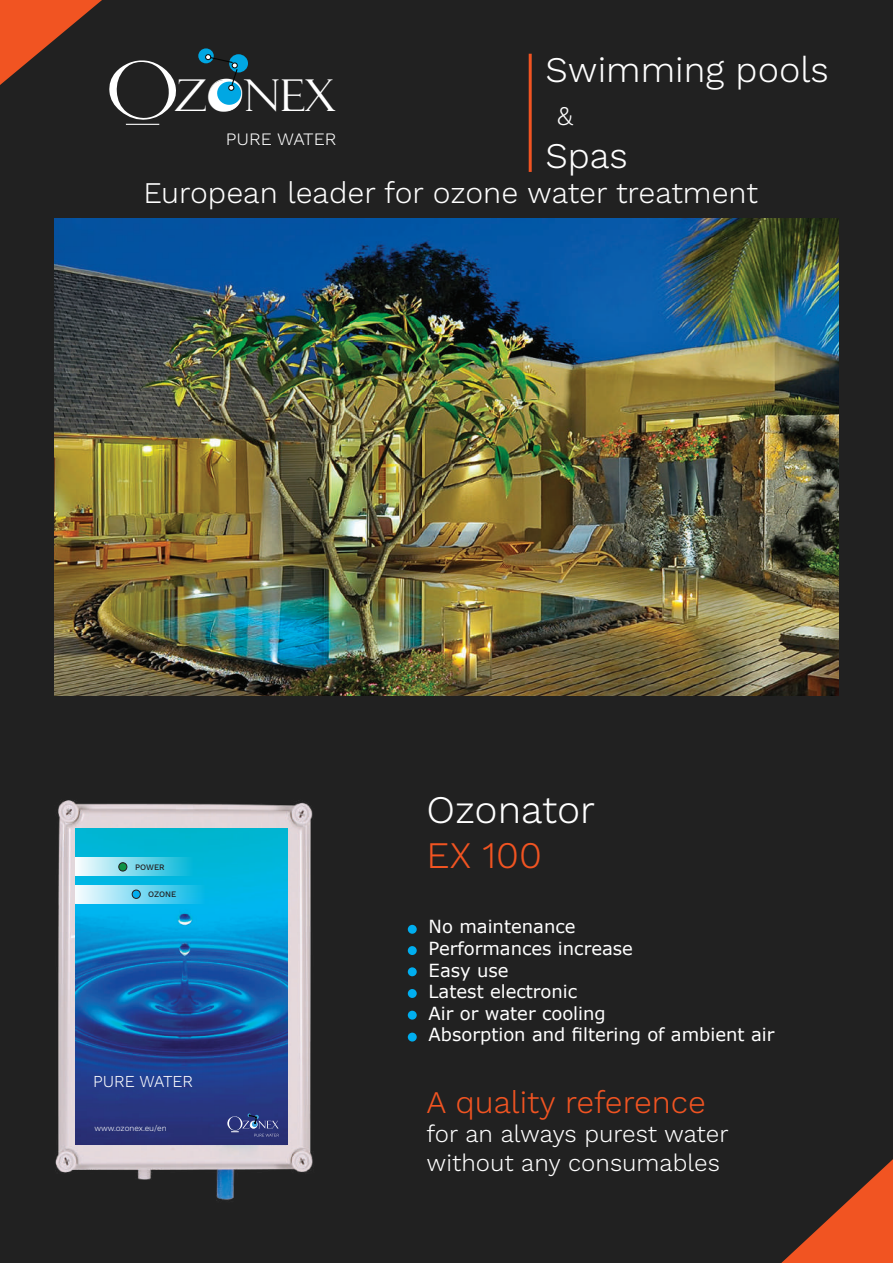
<style>
.page{position:relative;width:893px;height:1263px;background:#212121}
.page>*{position:absolute;margin:0;border:0;box-sizing:border-box;transform-origin:0 0}
.t1{font:43.95px "Felix Titling";color:#fff}
.t2{font:300 39px "Work Sans";color:#fff}
.t3{font:300 37.5px "Work Sans";color:#f15422}
.t4{font:300 36px "Work Sans";color:#fff}
.t5{font:300 31.5px "Work Sans";color:#f15422}
.t6{font:300 30px "Work Sans";color:#fff}
.t7{font:300 27px "Work Sans";color:#fff}
.t8{font:300 24px/28.8px "Work Sans";color:#fff}
.t9{font:18px/21.6px "Verdana";color:#fff}
.t10{font:300 17.4px "Work Sans";color:#fff}
.t11{font:300 16.65px "Work Sans";color:#fff}
.t12{font:300 8.4px "Work Sans";color:#fff}
.t13{font:500 8.4px "Work Sans";color:#231f20}
</style>
<div class="page">
<svg style="left:781px;top:1159px;width:112px;height:104px;background:#873a21"></svg>
<div style="left:209px;top:80px;width:33px;height:31px;background:#fff;border-radius:50%"></div>
<div style="left:229px;top:54px;width:19px;height:18px;background:#00a7e3;border-radius:50%"></div>
<div style="left:198px;top:48px;width:16px;height:15px;background:#00a7e3;border-radius:50%"></div>
<svg style="left:205px;top:55px;width:37px;height:50px"></svg>
<hr style="left:529px;top:54px;width:3px;height:118px;background:#f15422">
<img style="left:54px;top:219px;width:785px;height:477px">
<img style="left:44px;top:788px;width:279px;height:427px">
<div style="left:408px;top:925px;width:9px;height:9px;background:#00aeef;border-radius:50%"></div>
<div style="left:408px;top:946px;width:9px;height:9px;background:#00aeef;border-radius:50%"></div>
<div style="left:408px;top:967px;width:9px;height:9px;background:#00aeef;border-radius:50%"></div>
<div style="left:408px;top:989px;width:9px;height:9px;background:#00aeef;border-radius:50%"></div>
<div style="left:408px;top:1011px;width:9px;height:8px;background:#00aeef;border-radius:50%"></div>
<div style="left:408px;top:1033px;width:9px;height:8px;background:#00aeef;border-radius:50%"></div>
<img style="left:75px;top:828px;width:212px;height:316px">
<svg style="left:227px;top:1113px;width:52px;height:24px"></svg>
<div style="left:75px;top:857px;width:118px;height:19px;background:linear-gradient(to right,#fbfcfe,#05b7d9)"></div>
<div style="left:75px;top:885px;width:130px;height:19px;background:linear-gradient(to right,#f8fcfe,#05b7e6)"></div>
<div style="left:119px;top:863px;width:8px;height:8px;background:#0d9344;border-radius:50%"></div>
<div style="left:118px;top:862px;width:9px;height:9px;border:1px solid #231f20;border-radius:50%"></div>
<div style="left:132px;top:890px;width:8px;height:8px;background:#00aeef;border-radius:50%"></div>
<div style="left:132px;top:890px;width:9px;height:9px;border:1px solid #231f20;border-radius:50%"></div>
<svg style="left:0;top:0;width:187px;height:133px;background:#452a21"></svg>
<h1 class="t1" style="left:175px;top:70px;width:162px">ZONEX</h1>
<p class="t10" style="left:226px;top:128px;width:112px">PURE WATER</p>
<h3 class="t4" style="left:545px;top:48px;width:285px">Swimming pools</h3>
<h3 class="t7" style="left:557px;top:100px;width:18px">&amp;</h3>
<h3 class="t4" style="left:545px;top:134px;width:84px">Spas</h3>
<h3 class="t6" style="left:143px;top:176px;width:616px">European leader for ozone water treatment</h3>
<p class="t13" style="left:135px;top:862px;width:31px">POWER</p>
<p class="t13" style="left:148px;top:889px;width:30px">OZONE</p>
<p class="t11" style="left:93px;top:1071px;width:102px">PURE WATER</p>
<p class="t12" style="left:94px;top:1123px;width:74px">www.ozonex.eu/en</p>
<h2 class="t2" style="left:426px;top:787px;width:170px">Ozonator</h2>
<h3 class="t3" style="left:426px;top:833px;width:117px">EX 100</h3>
<p class="t9" style="left:429px;top:916px;width:347px">No maintenance<br>Performances increase<br>Easy use<br>Latest electronic<br>Air or water cooling<br>Absorption and filtering of ambient air</p>
<h3 class="t5" style="left:426px;top:1083px;width:281px">A quality reference</h3>
<h3 class="t8" style="left:426px;top:1120px;width:304px">for an always purest water without any consumables</h3>
</div>
